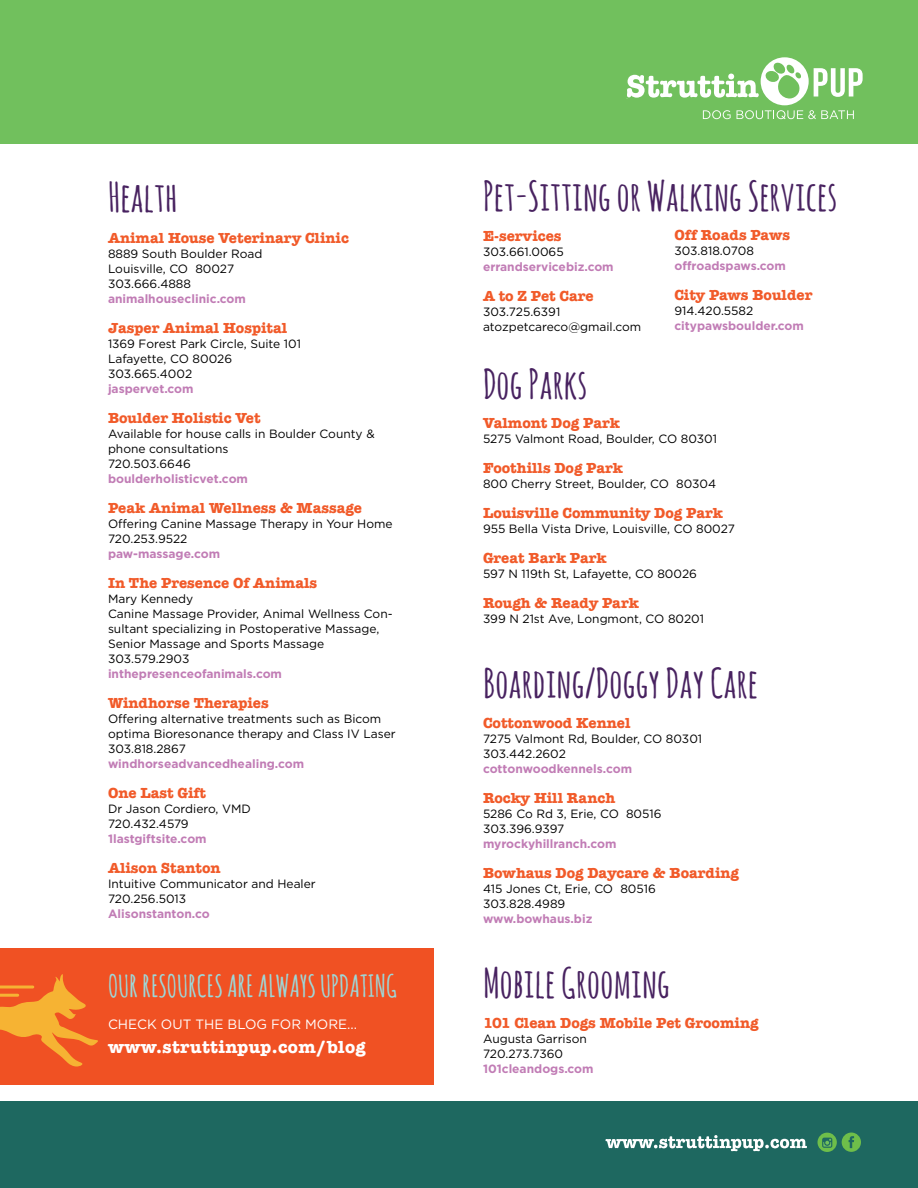
<style>
.page{position:relative;width:918px;height:1188px;background:#fff}
.page>*{position:absolute;margin:0;border:0;box-sizing:border-box;transform-origin:0 0}
.t1{font:700 40.5px "Amatic SC";color:#482260}
.t2{font:700 30px "Amatic SC";color:#9dd8d9}
.t3{font:700 18px "American Typewriter";letter-spacing:.02em;color:#fff}
.t4{font:700 15px "American Typewriter";color:#f15a29}
.t5{font:13.5px "Gotham";color:#fff}
.t6{font:12px/15px "Gotham";color:#000}
.t7{font:700 12px "Gotham";color:#c17cb5}
</style>
<div class="page">
<div style="left:0;top:1102px;width:918px;height:86px;background:#1e6860"></div>
<svg style="left:605px;top:1135px;width:202px;height:16px"></svg>
<svg style="left:818px;top:1133px;width:43px;height:19px"></svg>
<div style="left:0;top:0;width:918px;height:144px;background:#71c05d"></div>
<svg style="left:627px;top:57px;width:236px;height:62px"></svg>
<div style="left:0;top:948px;width:434px;height:136px;background:#f05123"></div>
<svg style="left:0;top:974px;width:98px;height:93px"></svg>
<hr style="left:0;top:994px;width:18px;height:3px;background:#f6b333">
<hr style="left:0;top:986px;width:33px;height:3px;background:#f6b333">
<h1 class="t1" style="left:108px;top:168px;width:71px">Health</h1>
<p class="t4" style="left:108px;top:225px;width:243px">Animal House Veterinary Clinic</p>
<p class="t6" style="left:108px;top:246px;width:156px">8889 South Boulder Road<br>Louisville, CO 80027<br>303.666.4888</p>
<p class="t7" style="left:108px;top:291px;width:139px">animalhouseclinic.com</p>
<p class="t4" style="left:108px;top:315px;width:181px">Jasper Animal Hospital</p>
<p class="t6" style="left:108px;top:336px;width:195px">1369 Forest Park Circle, Suite 101<br>Lafayette, CO 80026<br>303.665.4002</p>
<p class="t7" style="left:108px;top:381px;width:87px">jaspervet.com</p>
<p class="t4" style="left:108px;top:405px;width:154px">Boulder Holistic Vet</p>
<p class="t6" style="left:108px;top:426px;width:268px">Available for house calls in Boulder County &amp; phone consultations<br>720.503.6646</p>
<p class="t7" style="left:108px;top:471px;width:142px">boulderholisticvet.com</p>
<p class="t4" style="left:108px;top:495px;width:256px">Peak Animal Wellness &amp; Massage</p>
<p class="t6" style="left:108px;top:516px;width:286px">Offering Canine Massage Therapy in Your Home<br>720.253.9522</p>
<p class="t7" style="left:108px;top:546px;width:114px">paw-massage.com</p>
<p class="t4" style="left:108px;top:570px;width:211px">In The Presence Of Animals</p>
<p class="t6" style="left:108px;top:591px;width:286px">Mary Kennedy<br>Canine Massage Provider, Animal Wellness Con&shy;sultant specializing in Postoperative Massage,<br>Senior Massage and Sports Massage<br>303.579.2903</p>
<p class="t7" style="left:108px;top:666px;width:176px">inthepresenceofanimals.com</p>
<p class="t4" style="left:108px;top:690px;width:162px">Windhorse Therapies</p>
<p class="t6" style="left:108px;top:711px;width:289px">Offering alternative treatments such as Bicom optima Bioresonance therapy and Class IV Laser<br>303.818.2867</p>
<p class="t7" style="left:108px;top:756px;width:198px">windhorseadvancedhealing.com</p>
<p class="t4" style="left:108px;top:780px;width:100px">One Last Gift</p>
<p class="t6" style="left:108px;top:801px;width:144px">Dr Jason Cordiero, VMD<br>720.432.4579</p>
<p class="t7" style="left:108px;top:831px;width:100px">1lastgiftsite.com</p>
<p class="t4" style="left:108px;top:855px;width:114px">Alison Stanton</p>
<p class="t6" style="left:108px;top:876px;width:209px">Intuitive Communicator and Healer<br>720.256.5013</p>
<p class="t7" style="left:108px;top:906px;width:103px">Alisonstanton.co</p>
<h2 class="t2" style="left:108px;top:964px;width:291px">OUR RESOURCES ARE ALWAYS UPDATING</h2>
<p class="t5" style="left:108px;top:1016px;width:251px">CHECK OUT THE BLOG FOR MORE...</p>
<h3 class="t3" style="left:108px;top:1032px;width:259px">www.struttinpup.com/blog</h3>
<h1 class="t1" style="left:483px;top:167px;width:356px">Pet-Sitting or Walking Services</h1>
<p class="t4" style="left:483px;top:223px;width:80px">E-services</p>
<p class="t6" style="left:483px;top:244px;width:82px">303.661.0065</p>
<p class="t7" style="left:483px;top:258px;width:132px">errandservicebiz.com</p>
<p class="t4" style="left:483px;top:283px;width:112px">A to Z Pet Care</p>
<p class="t6" style="left:483px;top:304px;width:160px">303.725.6391 atozpetcareco@gmail.com</p>
<p class="t4" style="left:674px;top:222px;width:117px">Off Roads Paws</p>
<p class="t6" style="left:674px;top:243px;width:81px">303.818.0708</p>
<p class="t7" style="left:674px;top:258px;width:113px">offroadspaws.com</p>
<p class="t4" style="left:674px;top:282px;width:140px">City Paws Boulder</p>
<p class="t6" style="left:674px;top:303px;width:81px">914.420.5582</p>
<p class="t7" style="left:674px;top:318px;width:131px">citypawsboulder.com</p>
<h1 class="t1" style="left:483px;top:355px;width:106px">Dog Parks</h1>
<p class="t4" style="left:483px;top:410px;width:138px">Valmont Dog Park</p>
<p class="t6" style="left:483px;top:431px;width:236px">5275 Valmont Road, Boulder, CO 80301</p>
<p class="t4" style="left:483px;top:455px;width:142px">Foothills Dog Park</p>
<p class="t6" style="left:483px;top:476px;width:235px">800 Cherry Street, Boulder, CO 80304</p>
<p class="t4" style="left:483px;top:500px;width:241px">Louisville Community Dog Park</p>
<p class="t6" style="left:483px;top:521px;width:253px">955 Bella Vista Drive, Louisville, CO 80027</p>
<p class="t4" style="left:483px;top:545px;width:125px">Great Bark Park</p>
<p class="t6" style="left:483px;top:566px;width:215px">597 N 119th St, Lafayette, CO 80026</p>
<p class="t4" style="left:483px;top:590px;width:157px">Rough &amp; Ready Park</p>
<p class="t6" style="left:483px;top:611px;width:223px">399 N 21st Ave, Longmont, CO 80201</p>
<h1 class="t1" style="left:483px;top:654px;width:277px">Boarding/Doggy Day Care</h1>
<p class="t4" style="left:483px;top:710px;width:149px">Cottonwood Kennel</p>
<p class="t6" style="left:483px;top:731px;width:221px">7275 Valmont Rd, Boulder, CO 80301<br>303.442.2602</p>
<p class="t7" style="left:483px;top:760px;width:151px">cottonwoodkennels.com</p>
<p class="t4" style="left:483px;top:785px;width:134px">Rocky Hill Ranch</p>
<p class="t6" style="left:483px;top:806px;width:180px">5286 Co Rd 3, Erie, CO 80516<br>303.396.9397</p>
<p class="t7" style="left:483px;top:835px;width:135px">myrockyhillranch.com</p>
<p class="t4" style="left:483px;top:860px;width:258px">Bowhaus Dog Daycare &amp; Boarding</p>
<p class="t6" style="left:483px;top:881px;width:174px">415 Jones Ct, Erie, CO 80516<br>303.828.4989</p>
<p class="t7" style="left:483px;top:910px;width:111px">www.bowhaus.biz</p>
<h1 class="t1" style="left:483px;top:954px;width:189px">Mobile Grooming</h1>
<p class="t4" style="left:483px;top:1010px;width:277px">101 Clean Dogs Mobile Pet Grooming</p>
<p class="t6" style="left:483px;top:1031px;width:105px">Augusta Garrison<br>720.273.7360</p>
<p class="t7" style="left:483px;top:1060px;width:112px">101cleandogs.com</p>
</div>
